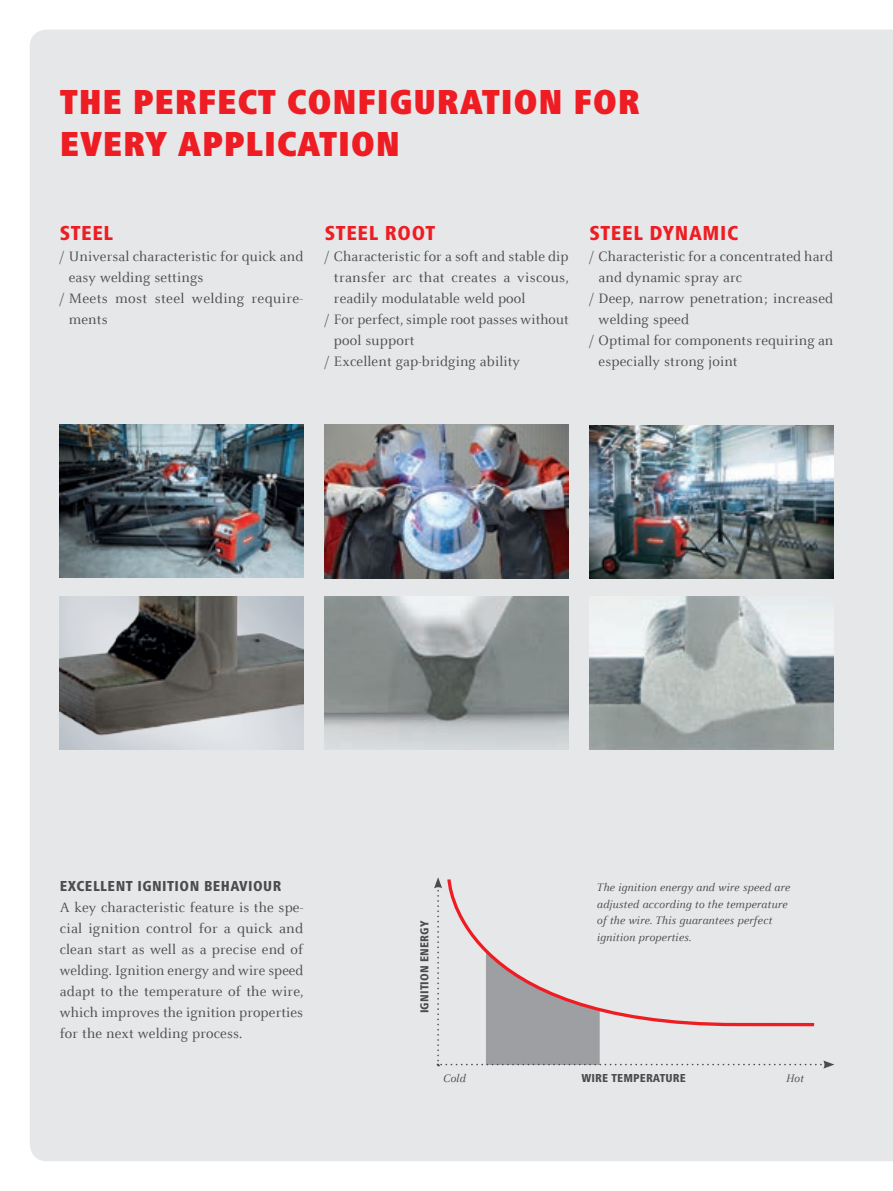
<style>
.page{position:relative;width:893px;height:1191px;background:#fff}
.page>*{position:absolute;margin:0;border:0;box-sizing:border-box;transform-origin:0 0}
.t1{font:900 condensed 36px/42px "Frutiger Next LTW1 G";letter-spacing:.02em;color:#ee1d23}
.t2{font:800 condensed 21px "Frutiger Next LTW1 G";letter-spacing:.03em;color:#ee1d23}
.t3{font:15px/21px "Celeste Offc Pro";letter-spacing:.01em;color:#4b4c4d;text-align:justify}
.t4{font:800 condensed 15px "Frutiger Next LTW1 G";letter-spacing:.03em;color:#4b4c4d}
.t5{font:italic 12px/16.5px "Celeste Offc Pro";letter-spacing:.01em;color:#4b4c4d}
.t6{font:800 condensed 12px "Frutiger Next LTW1 G";letter-spacing:.01em;color:#4b4c4d}
</style>
<div class="page">
<div style="left:30px;top:30px;width:863px;height:1131px;background:#e6e7e9"></div>
<img style="left:60px;top:596px;width:243px;height:153px">
<img style="left:60px;top:424px;width:243px;height:153px">
<img style="left:324px;top:425px;width:244px;height:153px">
<img style="left:589px;top:425px;width:244px;height:153px">
<img style="left:590px;top:596px;width:243px;height:153px">
<img style="left:324px;top:596px;width:244px;height:153px">
<svg style="left:434px;top:877px;width:400px;height:191px;background:#dddadc"></svg>
<h1 class="t1" style="left:60px;top:81px;width:582px">THE PERFECT CONFIGURATION FOR<br>EVERY APPLICATION</h1>
<h2 class="t2" style="left:60px;top:220px;width:55px">STEEL</h2>
<p class="t3" style="left:60px;top:245px;width:245px">/ Universal characteristic for quick and</p>
<p class="t3" style="left:69px;top:266px;width:136px">easy welding settings</p>
<p class="t3" style="left:60px;top:287px;width:245px">/ Meets most steel welding require-</p>
<p class="t3" style="left:69px;top:308px;width:40px">ments</p>
<h2 class="t2" style="left:325px;top:220px;width:112px">STEEL ROOT</h2>
<p class="t3" style="left:325px;top:245px;width:245px">/ Characteristic for a soft and stable dip</p>
<p class="t3" style="left:334px;top:266px;width:236px">transfer arc that creates a viscous,</p>
<p class="t3" style="left:334px;top:287px;width:193px">readily modulatable weld pool</p>
<p class="t3" style="left:325px;top:308px;width:245px">/ For perfect, simple root passes without</p>
<p class="t3" style="left:334px;top:329px;width:82px">pool support</p>
<p class="t3" style="left:325px;top:350px;width:197px">/ Excellent gap-bridging ability</p>
<h2 class="t2" style="left:590px;top:220px;width:150px">STEEL DYNAMIC</h2>
<p class="t3" style="left:590px;top:245px;width:245px">/ Characteristic for a concentrated hard</p>
<p class="t3" style="left:599px;top:266px;width:145px">and dynamic spray arc</p>
<p class="t3" style="left:590px;top:287px;width:245px">/ Deep, narrow penetration; increased</p>
<p class="t3" style="left:599px;top:308px;width:92px">welding speed</p>
<p class="t3" style="left:590px;top:329px;width:245px">/ Optimal for components requiring an</p>
<p class="t3" style="left:599px;top:350px;width:141px">especially strong joint</p>
<p class="t4" style="left:60px;top:877px;width:223px">EXCELLENT IGNITION BEHAVIOUR</p>
<p class="t3" style="left:60px;top:896px;width:245px">A key characteristic feature is the spe&shy;cial ignition control for a quick and clean start as well as a precise end of welding. Ignition energy and wire speed adapt to the temperature of the wire, which improves the ignition properties for the next welding process.</p>
<p class="t6" style="left:418px;top:1013px;width:94px;rotate:-90deg">IGNITION ENERGY</p>
<p class="t5" style="left:597px;top:878px;width:195px">The ignition energy and wire speed are adjusted according to the temperature of the wire. This guarantees perfect ignition properties.</p>
<p class="t5" style="left:443px;top:1070px;width:24px">Cold</p>
<p class="t6" style="left:581px;top:1071px;width:106px">WIRE TEMPERATURE</p>
<p class="t5" style="left:786px;top:1070px;width:19px">Hot</p>
</div>
